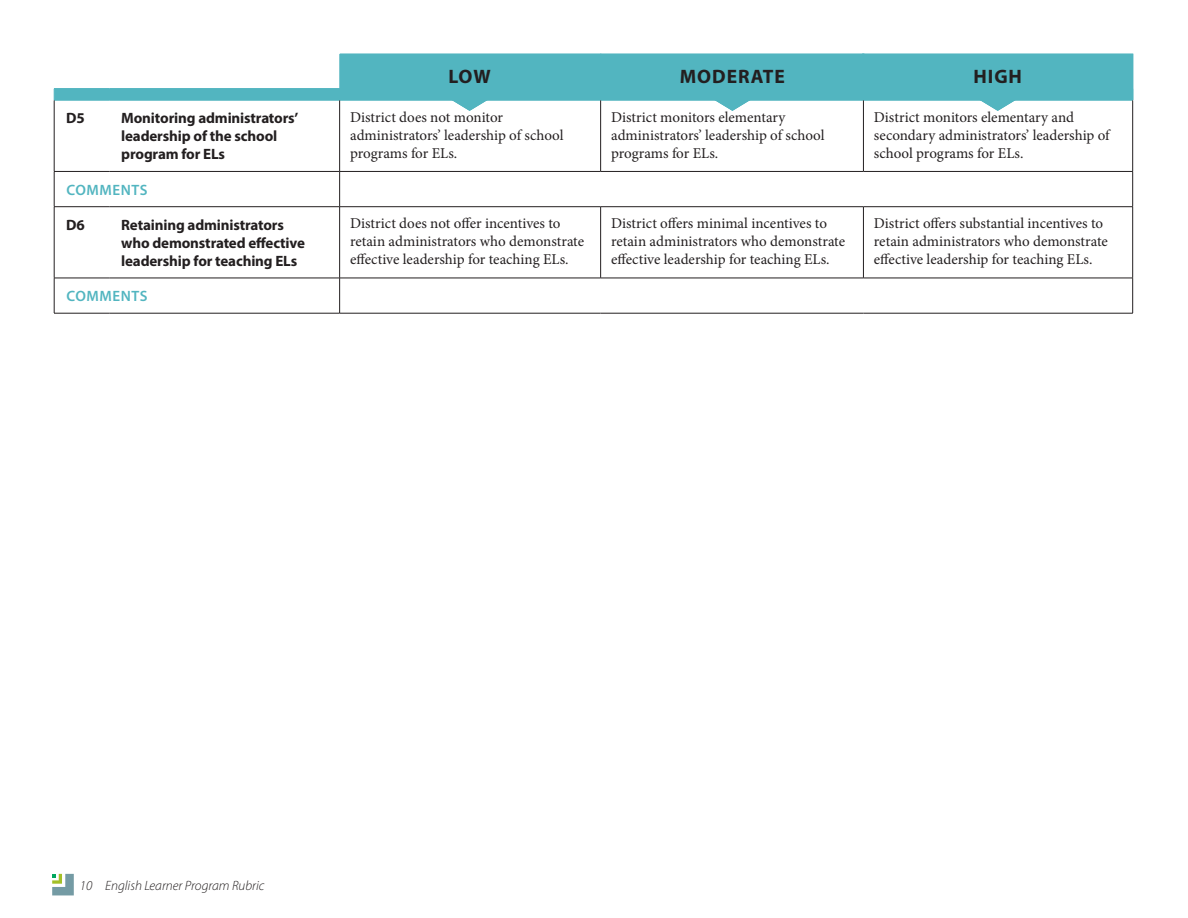
<style>
.page{position:relative;width:1188px;height:918px;background:#fff}
.page>*{position:absolute;margin:0;border:0;box-sizing:border-box;transform-origin:0 0}
.t1{font:700 19.5px "Myriad Pro";letter-spacing:.05em;color:#231f20}
.Results{font:15px/18px "Minion Pro";color:#231f20}
.Question{font:700 15px/18px "Myriad Pro";letter-spacing:-.01em;color:#231f20}
.Comments_Label{font:600 15px "Myriad Pro";letter-spacing:.04em;color:#52b5c0}
.t2{font:italic 300 13.5px "Myriad Pro";color:#231f20}
</style>
<div class="page">
<svg style="left:52px;top:874px;width:22px;height:21px"></svg>
<hr style="left:54px;top:100px;width:1px;height:71px;background:#231f20">
<hr style="left:339px;top:100px;width:1px;height:71px;background:#231f20">
<hr style="left:600px;top:100px;width:1px;height:71px;background:#231f20">
<hr style="left:863px;top:100px;width:1px;height:71px;background:#231f20">
<hr style="left:1132px;top:100px;width:1px;height:71px;background:#231f20">
<hr style="left:54px;top:171px;width:55px;height:1px;background:#231f20">
<hr style="left:54px;top:172px;width:1px;height:35px;background:#231f20">
<hr style="left:109px;top:171px;width:231px;height:1px;background:#231f20">
<hr style="left:340px;top:171px;width:261px;height:1px;background:#231f20">
<hr style="left:339px;top:172px;width:1px;height:35px;background:#231f20">
<hr style="left:601px;top:171px;width:262px;height:1px;background:#231f20">
<hr style="left:863px;top:171px;width:270px;height:1px;background:#231f20">
<hr style="left:1132px;top:172px;width:1px;height:35px;background:#231f20">
<hr style="left:54px;top:206px;width:55px;height:1px;background:#231f20">
<hr style="left:54px;top:207px;width:1px;height:71px;background:#231f20">
<hr style="left:109px;top:206px;width:231px;height:1px;background:#231f20">
<hr style="left:340px;top:206px;width:261px;height:1px;background:#231f20">
<hr style="left:339px;top:207px;width:1px;height:71px;background:#231f20">
<hr style="left:601px;top:206px;width:262px;height:1px;background:#231f20">
<hr style="left:600px;top:207px;width:1px;height:71px;background:#231f20">
<hr style="left:863px;top:206px;width:270px;height:1px;background:#231f20">
<hr style="left:863px;top:207px;width:1px;height:71px;background:#231f20">
<hr style="left:1132px;top:207px;width:1px;height:71px;background:#231f20">
<hr style="left:54px;top:278px;width:55px;height:1px;background:#231f20">
<hr style="left:54px;top:278px;width:1px;height:35px;background:#231f20">
<hr style="left:109px;top:278px;width:231px;height:1px;background:#231f20">
<hr style="left:340px;top:278px;width:261px;height:1px;background:#231f20">
<hr style="left:339px;top:278px;width:1px;height:35px;background:#231f20">
<hr style="left:601px;top:278px;width:262px;height:1px;background:#231f20">
<hr style="left:863px;top:278px;width:270px;height:1px;background:#231f20">
<hr style="left:1132px;top:278px;width:1px;height:35px;background:#231f20">
<hr style="left:54px;top:313px;width:55px;height:1px;background:#231f20">
<hr style="left:109px;top:313px;width:231px;height:1px;background:#231f20">
<hr style="left:340px;top:313px;width:261px;height:1px;background:#231f20">
<hr style="left:601px;top:313px;width:262px;height:1px;background:#231f20">
<hr style="left:863px;top:313px;width:270px;height:1px;background:#231f20">
<div style="left:601px;top:54px;width:263px;height:46px;background:#52b5c0"></div>
<div style="left:340px;top:54px;width:261px;height:46px;background:#52b5c0"></div>
<div style="left:863px;top:54px;width:270px;height:46px;background:#52b5c0"></div>
<svg style="left:54px;top:62px;width:1079px;height:49px"></svg>
<p class="t1" style="left:448px;top:64px;width:44px">LOW</p>
<p class="t1" style="left:680px;top:64px;width:107px">MODERATE</p>
<p class="t1" style="left:973px;top:64px;width:50px">HIGH</p>
<p class="Question" style="left:66px;top:109px;width:20px">D5</p>
<p class="Question" style="left:121px;top:109px;width:179px">Monitoring administrators’ leadership of the school program for ELs</p>
<p class="Results" style="left:350px;top:108px;width:215px">District does not monitor administrators’ leadership of school programs for ELs.</p>
<p class="Results" style="left:611px;top:108px;width:215px">District monitors elementary administrators’ leadership of school programs for ELs.</p>
<p class="Results" style="left:874px;top:108px;width:237px">District monitors elementary and secondary administrators’ leadership of school programs for ELs.</p>
<p class="Comments_Label" style="left:66px;top:180px;width:83px">COMMENTS</p>
<p class="Question" style="left:66px;top:215px;width:20px">D6</p>
<p class="Question" style="left:121px;top:215px;width:185px">Retaining administrators who demonstrated effective leadership for teaching ELs</p>
<p class="Results" style="left:350px;top:214px;width:236px">District does not offer incentives to retain administrators who demonstrate effective leadership for teaching ELs.</p>
<p class="Results" style="left:611px;top:214px;width:236px">District offers minimal incentives to retain administrators who demonstrate effective leadership for teaching ELs.</p>
<p class="Results" style="left:874px;top:214px;width:236px">District offers substantial incentives to retain administrators who demonstrate effective leadership for teaching ELs.</p>
<p class="Comments_Label" style="left:66px;top:287px;width:83px">COMMENTS</p>
<p class="t2" style="left:80px;top:878px;width:186px">10 English Learner Program Rubric</p>
</div>
